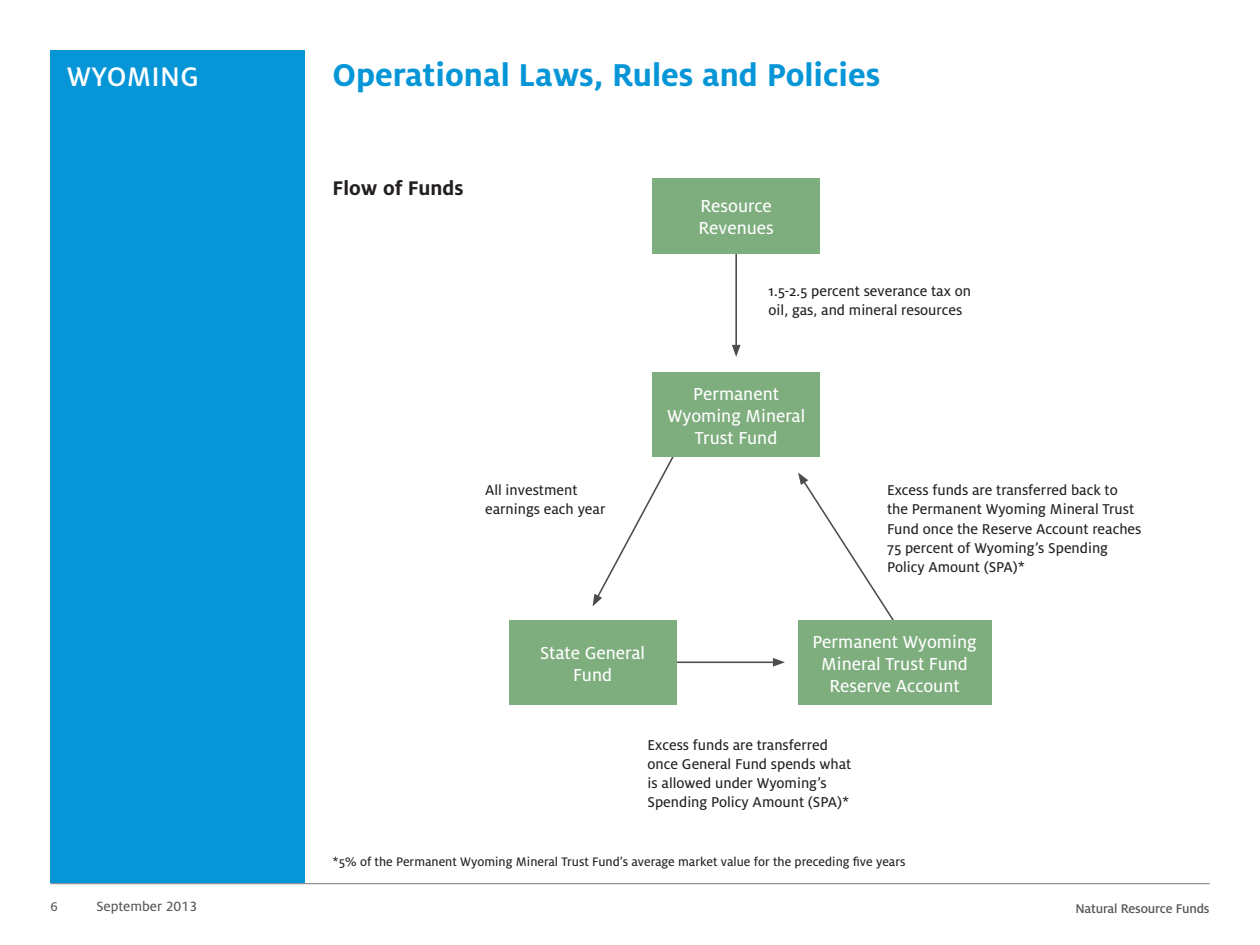
<style>
.page{position:relative;width:1260px;height:945px;background:#fff}
.page>*{position:absolute;margin:0;border:0;box-sizing:border-box;transform-origin:0 0}
.page_head{font:700 35px "Milo OT";color:#0696d7}
.t1{font:500 29.75px "Milo OT";letter-spacing:.01em;color:#fff}
.black_sub_head{font:700 21.88px "Milo OT";color:#231f20}
.chart_boxes{font:19.25px/21.9px "Milo OT Text";color:#fff;text-align:center}
.chart_side_title{font:15.75px/19.2px "Milo OT Text";color:#231f20}
.t2{font:14.88px "Milo OT Text";color:#57585a}
.t3{font:500 14px "Milo OT";letter-spacing:-.01em;color:#57585a}
.t4{font:14px "Milo OT Text";color:#57585a}
.chart_footnote{font:13.65px "Milo OT Text";color:#231f20}
</style>
<div class="page">
<div style="left:50px;top:50px;width:255px;height:833px;background:#0696d7"></div>
<hr style="left:50px;top:883px;width:1160px;height:1px;background:#76787b">
<hr style="left:653px;top:661px;width:123px;height:2px;background:#4b4c4d">
<svg style="left:773px;top:658px;width:12px;height:9px"></svg>
<hr style="left:735px;top:226px;width:2px;height:122px;background:#4b4c4d">
<svg style="left:732px;top:345px;width:9px;height:12px"></svg>
<svg style="left:593px;top:430px;width:81px;height:176px"></svg>
<svg style="left:798px;top:472px;width:96px;height:148px"></svg>
<div style="left:653px;top:372px;width:167px;height:85px;background:#7ead7e"></div>
<div style="left:509px;top:620px;width:167px;height:85px;background:#7ead7e"></div>
<div style="left:653px;top:178px;width:167px;height:76px;background:#7ead7e"></div>
<div style="left:798px;top:620px;width:193px;height:85px;background:#7ead7e"></div>
<h2 class="t1" style="left:67px;top:60px;width:133px">WYOMING</h2>
<p class="page_head" style="left:333px;top:55px;width:549px">Operational Laws, Rules and Policies</p>
<p class="black_sub_head" style="left:333px;top:176px;width:132px">Flow of Funds</p>
<p class="chart_boxes" style="left:700px;top:196px;width:73px">Resource</p>
<p class="chart_boxes" style="left:699px;top:217px;width:77px">Revenues</p>
<p class="chart_side_title" style="left:769px;top:282px;width:204px">1.5-2.5 percent severance tax on oil, gas, and mineral resources</p>
<p class="chart_side_title" style="left:485px;top:481px;width:94px">All investment</p>
<p class="chart_side_title" style="left:485px;top:500px;width:122px">earnings each year</p>
<p class="chart_boxes" style="left:540px;top:642px;width:106px">State General<br>Fund</p>
<p class="chart_boxes" style="left:667px;top:383px;width:140px">Permanent<br>Wyoming Mineral<br>Trust Fund</p>
<p class="chart_side_title" style="left:887px;top:481px;width:256px">Excess funds are transferred back to the Permanent Wyoming Mineral Trust Fund once the Reserve Account reaches 75 percent of Wyoming’s Spending Policy Amount (SPA)*</p>
<p class="chart_boxes" style="left:813px;top:631px;width:166px">Permanent Wyoming<br>Mineral Trust Fund<br>Reserve Account</p>
<p class="chart_side_title" style="left:648px;top:735px;width:182px">Excess funds are transferred</p>
<p class="chart_side_title" style="left:648px;top:754px;width:205px">once General Fund spends what</p>
<p class="chart_side_title" style="left:648px;top:774px;width:181px">is allowed under Wyoming’s</p>
<p class="chart_side_title" style="left:648px;top:793px;width:203px">Spending Policy Amount (SPA)*</p>
<p class="chart_footnote" style="left:333px;top:855px;width:574px">*5% of the Permanent Wyoming Mineral Trust Fund’s average market value for the preceding five years</p>
<p class="t4" style="left:50px;top:899px;width:9px">6</p>
<p class="t2" style="left:96px;top:898px;width:102px">September 2013</p>
<p class="t3" style="left:1075px;top:901px;width:136px">Natural Resource Funds</p>
</div>
